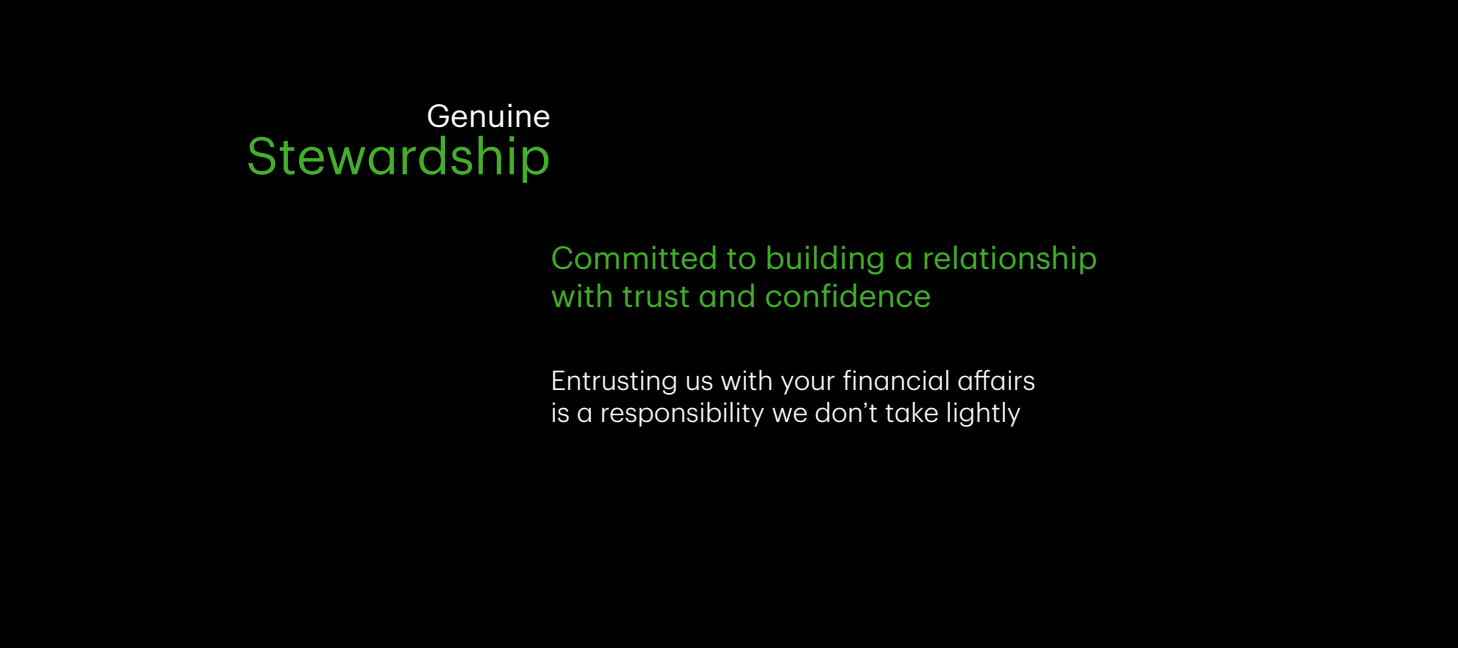
<style>
.page{position:relative;width:1458px;height:648px;background:#000}
.page>*{position:absolute;margin:0;border:0;box-sizing:border-box;transform-origin:0 0}
.t1{font:51.75px "TD Graphik";color:#43af2a}
.t2{font:31.5px/37.8px "TD Graphik";color:#43af2a}
.t3{font:31.5px "TD Graphik";color:#fefefe}
.t4{font:300 27px/32.4px "TD Graphik";color:#fefefe}
</style>
<div class="page">
<h2 class="t3" style="left:426px;top:92px;width:126px">Genuine</h2>
<h2 class="t1" style="left:246px;top:117px;width:306px">Stewardship</h2>
<h3 class="t2" style="left:551px;top:236px;width:548px">Committed to building a relationship with trust and confidence</h3>
<p class="t4" style="left:551px;top:361px;width:486px">Entrusting us with your financial affairs is a responsibility we don’t take lightly</p>
</div>
